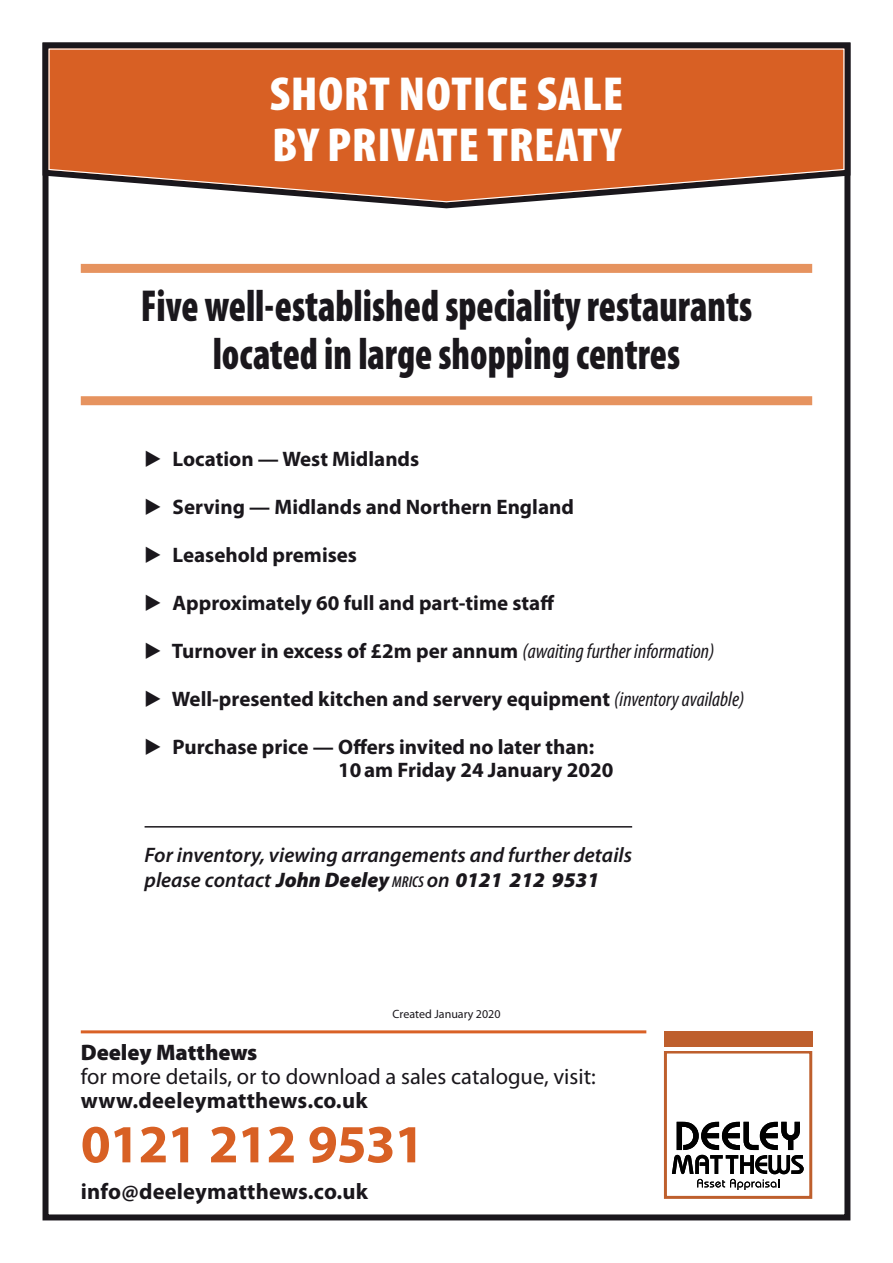
<style>
.page{position:relative;width:893px;height:1263px;background:#fff}
.page>*{position:absolute;margin:0;border:0;box-sizing:border-box;transform-origin:0 0}
.t1{font:700 54px "Myriad Pro";letter-spacing:-.02em;color:#d86024}
.t2{font:900 condensed 48px/51px "Myriad Pro";letter-spacing:.015em;color:#fff;scale:1.04 1}
.t3{font:900 condensed 45px/48px "Myriad Pro";color:#1a171c;text-align:center;scale:.86 1}
.t4{font:22.5px "Myriad Pro";color:#1a171c}
.t5{font:700 22.5px "Myriad Pro";letter-spacing:.01em;color:#1a171c}
.t6{font:900 22.5px "Myriad Pro";color:#1a171c}
.t7{font:700 21px/22.5px "Myriad Pro";color:#1a171c}
.t8{font:italic 600 21px/25.5px "Myriad Pro";color:#1a171c}
.t9{font:12px "Myriad Pro";color:#1a171c}
.s1{font-family:"European Pi Three";font-weight:400}
.s2{font-weight:400;font-style:italic;font-stretch:condensed}
.s3{font-weight:900}
.s4{font-stretch:condensed;font-size:15.75px}
</style>
<div class="page">
<div style="left:81px;top:264px;width:731px;height:9px;background:#e6935f"></div>
<div style="left:81px;top:396px;width:731px;height:9px;background:#e6935f"></div>
<hr style="left:145px;top:826px;width:487px;height:1px;background:#1a171c">
<div style="left:43px;top:43px;width:807px;height:1177px;border:6px solid #1a171c"></div>
<svg style="left:42px;top:42px;width:809px;height:170px"></svg>
<svg style="left:48px;top:48px;width:797px;height:155px;background:#d46b37"></svg>
<hr style="left:81px;top:1030px;width:565px;height:3px;background:#d96126">
<div style="left:664px;top:1050px;width:148px;height:149px;border:3px solid #be5f2d"></div>
<div style="left:664px;top:1030px;width:148px;height:17px;background:#be5f2d"></div>
<svg style="left:672px;top:1122px;width:132px;height:68px"></svg>
<h2 class="t2" style="left:270px;top:67px;width:341px">SHORT NOTICE SALE<br>BY PRIVATE TREATY</h2>
<h3 class="t3" style="left:141px;top:281px;width:712px">Five well-established speciality restaurants located in large shopping centres</h3>
<p class="t7" style="left:145px;top:447px;width:276px"><span class="s1">E</span> Location — West Midlands</p>
<p class="t7" style="left:145px;top:495px;width:431px"><span class="s1">E</span> Serving — Midlands and Northern England</p>
<p class="t7" style="left:145px;top:543px;width:214px"><span class="s1">E</span> Leasehold premises</p>
<p class="t7" style="left:145px;top:591px;width:411px"><span class="s1">E</span> Approximately 60 full and part-time staff</p>
<p class="t7" style="left:145px;top:639px;width:571px"><span class="s1">E</span> Turnover in excess of £2m per annum <span class="s2">(awaiting further information)</span></p>
<p class="t7" style="left:145px;top:687px;width:601px"><span class="s1">E</span> Well-presented kitchen and servery equipment <span class="s2">(inventory available)</span></p>
<p class="t7" style="left:338px;top:735px;width:277px;text-indent:-193px"><span class="s1">E</span> Purchase price — Offers invited no later than:<br>10am Friday 24 January 2020</p>
<p class="t8" style="left:145px;top:841px;width:489px">For inventory, viewing arrangements and further details please contact <span class="s3">John Deeley</span> <span class="s4">MRICS</span> on <span class="s3">0121 212 9531</span></p>
<p class="t9" style="left:392px;top:1007px;width:109px">Created January 2020</p>
<p class="t6" style="left:81px;top:1038px;width:178px">Deeley Matthews</p>
<p class="t4" style="left:81px;top:1063px;width:516px">for more details, or to download a sales catalogue, visit:</p>
<p class="t5" style="left:81px;top:1086px;width:288px">www.deeleymatthews.co.uk</p>
<h1 class="t1" style="left:81px;top:1109px;width:345px">0121 212 9531</h1>
<p class="t5" style="left:81px;top:1177px;width:289px">info@deeleymatthews.co.uk</p>
</div>
